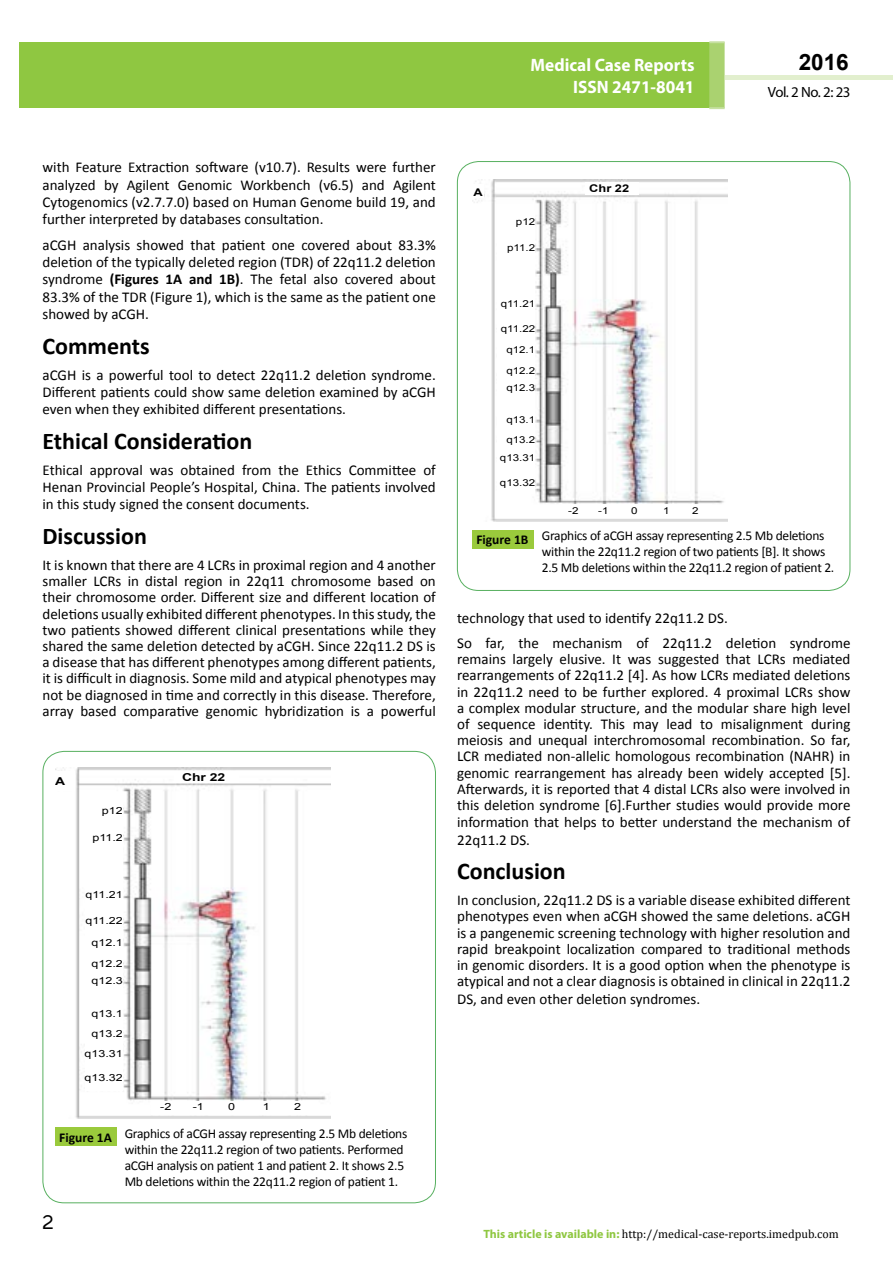
<style>
.page{position:relative;width:893px;height:1263px;background:#fff}
.page>*{position:absolute;margin:0;border:0;box-sizing:border-box;transform-origin:0 0}
.t1{font:25.5px "Tunga";color:#000}
.t2{font:700 24px "Calibri";color:#000}
.t3{font:700 22.5px "Arial";color:#000}
.t4{font:700 18px/21.6px "Myriad Pro";color:#fff;text-align:right;scale:.96 1}
.t5{font:15px/16.4px "Calibri";color:#000;text-align:justify}
.t6{font:14.85px "Myriad Pro";letter-spacing:-.03em;color:#000}
.t7{font:13.5px/16.2px "Calibri";letter-spacing:-.02em;color:#000}
.t8{font:700 13.5px "Calibri";color:#000}
.t9{font:12px "Cambria";color:#000}
.t10{font:700 10.95px "Arial";color:#000;scale:1.28 1}
.t11{font:700 10.65px "Arial";color:#000;scale:1.21 1}
.t12{font:9.75px/17.2px "Arial";color:#000;scale:1.28 1}
.t13{font:9.6px/21px "Arial";color:#000;text-align:center;scale:1.21 1}
.s1{font-weight:700}
.s2{font-family:"Myriad Pro";font-weight:700;color:#8fc741}
</style>
<div class="page">
<hr style="left:725px;top:75px;width:168px;height:4px;background:#e2efce">
<div style="left:19px;top:42px;width:690px;height:66px;background:#8fc741"></div>
<div style="left:709px;top:42px;width:16px;height:66px;background:#aad270;border:1px solid #c6e0a1"></div>
<img style="left:55px;top:768px;width:276px;height:351px">
<div style="left:152px;top:1101px;width:166px;height:13px;background:#fff"></div>
<div style="left:55px;top:771px;width:19px;height:19px;background:#fff"></div>
<div style="left:175px;top:771px;width:64px;height:12px;background:#fff"></div>
<div style="left:86px;top:800px;width:37px;height:291px;background:#fff"></div>
<div style="left:55px;top:1127px;width:61px;height:19px;background:#9aca3c"></div>
<img style="left:472px;top:180px;width:255px;height:341px">
<div style="left:585px;top:182px;width:54px;height:12px;background:#fff"></div>
<div style="left:561px;top:504px;width:150px;height:12px;background:#fff"></div>
<div style="left:498px;top:211px;width:37px;height:283px;background:#fff"></div>
<div style="left:472px;top:185px;width:12px;height:13px;background:#fff"></div>
<div style="left:472px;top:530px;width:61px;height:18px;background:#9aca3c"></div>
<p class="t4" style="left:517px;top:53px;width:198px">ARCHIVOS DE MEDICINA<br>I SN 1698-9 65</p>
<h3 class="t3" style="left:799px;top:47px;width:52px">2016</h3>
<p class="t4" style="left:531px;top:54px;width:172px">Medical Case Reports<br>ISSN 2471-8041</p>
<p class="t6" style="left:768px;top:83px;width:84px">Vol. 2 No. 2: 23</p>
<p class="t5" style="left:43px;top:159px;width:395px;line-height:17.2px">with Feature Extraction software (v10.7). Results were further analyzed by Agilent Genomic Workbench (v6.5) and Agilent Cytogenomics (v2.7.7.0) based on Human Genome build 19, and further interpreted by databases consultation.</p>
<p class="t5" style="left:43px;top:236px;width:395px;line-height:17.2px">aCGH analysis showed that patient one covered about 83.3% deletion of the typically deleted region (TDR) of 22q11.2 deletion syndrome <span class="s1">(Figures 1A and 1B)</span>. The fetal also covered about 83.3% of the TDR (Figure 1), which is the same as the patient one showed by aCGH.</p>
<h2 class="t2" style="left:43px;top:331px;width:109px">Comments</h2>
<p class="t5" style="left:43px;top:366px;width:395px;line-height:17.2px">aCGH is a powerful tool to detect 22q11.2 deletion syndrome.<br>Different patients could show same deletion examined by aCGH even when they exhibited different presentations.</p>
<h2 class="t2" style="left:43px;top:426px;width:211px">Ethical Consideration</h2>
<p class="t5" style="left:43px;top:461px;width:395px;line-height:17.2px">Ethical approval was obtained from the Ethics Committee of Henan Provincial People’s Hospital, China. The patients involved in this study signed the consent documents.</p>
<h2 class="t2" style="left:43px;top:521px;width:106px">Discussion</h2>
<p class="t5" style="left:43px;top:557px;width:395px">It is known that there are 4 LCRs in proximal region and 4 another smaller LCRs in distal region in 22q11 chromosome based on their chromosome order. Different size and different location of deletions usually exhibited different phenotypes. In this study, the two patients showed different clinical presentations while they shared the same deletion detected by aCGH. Since 22q11.2 DS is a disease that has different phenotypes among different patients, it is difficult in diagnosis. Some mild and atypical phenotypes may not be diagnosed in time and correctly in this disease. Therefore, array based comparative genomic hybridization is a powerful</p>
<p class="t10" style="left:55px;top:774px;width:9px">A</p>
<p class="t10" style="left:182px;top:770px;width:35px">Chr 22</p>
<p class="t12" style="left:102px;top:802px;width:18px">p12</p>
<p class="t12" style="left:92px;top:829px;width:25px">p11.2</p>
<p class="t12" style="left:86px;top:886px;width:31px">q11.21</p>
<p class="t12" style="left:86px;top:912px;width:31px">q11.22</p>
<p class="t12" style="left:92px;top:933px;width:26px">q12.1</p>
<p class="t12" style="left:92px;top:955px;width:26px">q12.2 q12.3</p>
<p class="t12" style="left:92px;top:1003px;width:26px;line-height:20.4px">q13.1 q13.2</p>
<p class="t12" style="left:85px;top:1045px;width:31px">q13.31</p>
<p class="t12" style="left:85px;top:1069px;width:31px">q13.32</p>
<p class="t8" style="left:59px;top:1129px;width:54px">Figure 1A</p>
<h1 class="t1" style="left:42px;top:1205px;width:13px">2</h1>
<p class="t12" style="left:160px;top:1098px;width:10px">-2</p>
<p class="t12" style="left:193px;top:1098px;width:10px">-1</p>
<p class="t12" style="left:228px;top:1098px;width:7px">0</p>
<p class="t12" style="left:263px;top:1098px;width:7px">1</p>
<p class="t12" style="left:294px;top:1098px;width:7px">2</p>
<p class="t7" style="left:125px;top:1125px;width:284px">Graphics of aCGH assay representing 2.5 Mb deletions within the 22q11.2 region of two patients. Performed aCGH analysis on patient 1 and patient 2. It shows 2.5<br>Mb deletions within the 22q11.2 region of patient 1.</p>
<p class="t11" style="left:473px;top:185px;width:9px">A</p>
<p class="t13" style="left:516px;top:211px;width:17px">p12</p>
<p class="t13" style="left:507px;top:237px;width:25px">p11.2</p>
<p class="t13" style="left:501px;top:293px;width:30px">q11.21</p>
<p class="t13" style="left:501px;top:319px;width:30px">q11.22 q12.1 q12.2</p>
<p class="t13" style="left:506px;top:377px;width:25px">q12.3</p>
<p class="t13" style="left:506px;top:409px;width:25px;line-height:20px;text-align:left">q13.1 q13.2</p>
<p class="t13" style="left:500px;top:448px;width:31px">q13.31</p>
<p class="t13" style="left:500px;top:472px;width:31px">q13.32</p>
<p class="t11" style="left:589px;top:181px;width:35px">Chr 22</p>
<p class="t8" style="left:476px;top:531px;width:54px">Figure 1B</p>
<p class="t13" style="left:568px;top:500px;width:10px">-2</p>
<p class="t13" style="left:598px;top:500px;width:10px">-1</p>
<p class="t13" style="left:631px;top:500px;width:7px">0</p>
<p class="t13" style="left:663px;top:500px;width:7px">1</p>
<p class="t13" style="left:692px;top:500px;width:7px">2</p>
<p class="t7" style="left:542px;top:527px;width:294px">Graphics of aCGH assay representing 2.5 Mb deletions within the 22q11.2 region of two patients [B]. It shows<br>2.5 Mb deletions within the 22q11.2 region of patient 2.</p>
<p class="t5" style="left:457px;top:606px;width:395px;line-height:24.8px">technology that used to identify 22q11.2 DS.<br>So far, the mechanism of 22q11.2 deletion syndrome</p>
<p class="t5" style="left:457px;top:651px;width:395px">remains largely elusive. It was suggested that LCRs mediated rearrangements of 22q11.2 [4]. As how LCRs mediated deletions in 22q11.2 need to be further explored. 4 proximal LCRs show a complex modular structure, and the modular share high level of sequence identity. This may lead to misalignment during meiosis and unequal interchromosomal recombination. So far, LCR mediated non-allelic homologous recombination (NAHR) in genomic rearrangement has already been widely accepted [5].<br>Afterwards, it is reported that 4 distal LCRs also were involved in this deletion syndrome [6].Further studies would provide more information that helps to better understand the mechanism of 22q11.2 DS.</p>
<h2 class="t2" style="left:457px;top:856px;width:110px">Conclusion</h2>
<p class="t5" style="left:457px;top:892px;width:395px">In conclusion, 22q11.2 DS is a variable disease exhibited different phenotypes even when aCGH showed the same deletions. aCGH is a pangenemic screening technology with higher resolution and rapid breakpoint localization compared to traditional methods in genomic disorders. It is a good option when the phenotype is atypical and not a clear diagnosis is obtained in clinical in 22q11.2<br>DS, and even other deletion syndromes.</p>
<p class="t9" style="left:483px;top:1227px;width:357px"><span class="s2">This article is available in:</span> http://medical-case-reports.imedpub.com</p>
</div>
